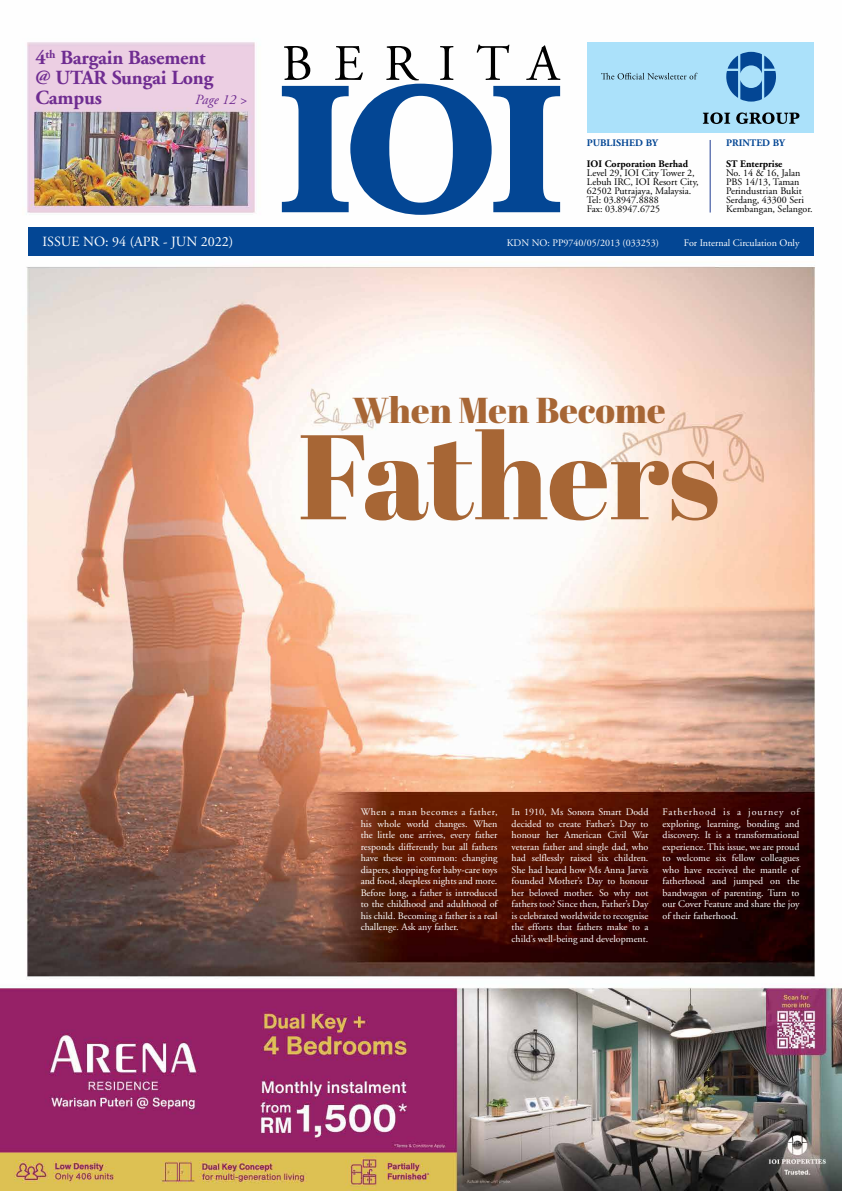
<style>
.page{position:relative;width:842px;height:1191px;background:#fff}
.page>*{position:absolute;margin:0;border:0;box-sizing:border-box;transform-origin:0 0}
.t1{font:120px "Abril Fatface";letter-spacing:-.005em;color:#a76635}
.t2{font:51px "Adobe Garamond";letter-spacing:.41em;color:#000}
.t3{font:36px "Abril Fatface";color:#a76635}
.t4{font:700 20px/20px "Adobe Garamond";letter-spacing:-.01em;color:#6f2c91}
.t5{font:14px "Adobe Garamond";color:#fff}
.t6{font:italic 14px "Adobe Garamond";color:#6f2c91}
.t7{font:10px/11.5px "Adobe Garamond";color:#fff;text-align:justify}
.t8{font:10px/9px "Adobe Garamond";color:#000}
.t9{font:700 10px "Adobe Garamond";color:#000}
.t10{font:700 10px "Adobe Garamond";color:#034694}
</style>
<div class="page">
<img style="left:0;top:42px;width:842px;height:1148px">
<div style="left:28px;top:227px;width:786px;height:28px;background:#034694"></div>
<svg style="left:282px;top:84px;width:278px;height:131px"></svg>
<hr style="left:710px;top:140px;width:1px;height:72px;background:#1f3c92">
<div style="left:587px;top:43px;width:227px;height:90px;background:#abe1fa"></div>
<svg style="left:703px;top:112px;width:27px;height:12px"></svg>
<svg style="left:736px;top:112px;width:63px;height:12px"></svg>
<svg style="left:726px;top:52px;width:50px;height:50px"></svg>
<svg style="left:601px;top:73px;width:96px;height:6px"></svg>
<h3 class="t4" style="left:35px;top:48px;width:179px">4<sup>th</sup> Bargain Basement @ UTAR Sungai Long<br>Campus</h3>
<h3 class="t6" style="left:195px;top:92px;width:54px">Page 12 &gt;</h3>
<h2 class="t2" style="left:282px;top:36px;width:279px">BERITA</h2>
<p class="t10" style="left:587px;top:138px;width:72px">PUBLISHED BY</p>
<p class="t9" style="left:587px;top:158px;width:103px">IOI Corporation Berhad</p>
<p class="t8" style="left:587px;top:168px;width:113px">Level 29, IOI City Tower 2,<br>Lebuh IRC, IOI Resort City,<br>62502 Putrajaya, Malaysia.<br>Tel: 03.8947.8888<br>Fax: 03.8947.6725</p>
<p class="t10" style="left:726px;top:138px;width:60px">PRINTED BY</p>
<p class="t9" style="left:726px;top:158px;width:58px">ST Enterprise</p>
<p class="t8" style="left:726px;top:168px;width:88px">No. 14 &amp; 16, Jalan<br>PBS 14/13, Taman<br>Perindustrian Bukit<br>Serdang, 43300 Seri<br>Kembangan, Selangor.</p>
<h3 class="t5" style="left:43px;top:234px;width:192px">ISSUE NO: 94 (APR - JUN 2022)</h3>
<p class="t7" style="left:507px;top:237px;width:154px">KDN NO: PP9740/05/2013 (033253)</p>
<p class="t7" style="left:684px;top:237px;width:117px">For Internal Circulation Only</p>
<h3 class="t3" style="left:352px;top:385px;width:315px">When Men Become</h3>
<h1 class="t1" style="left:298px;top:392px;width:423px">Fathers</h1>
<p class="t7" style="left:361px;top:806px;width:138px">When a man becomes a father, his whole world changes. When the little one arrives, every father responds differently but all fathers have these in common: changing diapers, shopping for baby-care toys and food, sleepless nights and more.<br>Before long, a father is introduced to the childhood and adulthood of his child. Becoming a father is a real challenge. Ask any father.</p>
<p class="t7" style="left:512px;top:806px;width:138px">In 1910, Ms Sonora Smart Dodd decided to create Father’s Day to honour her American Civil War veteran father and single dad, who had selflessly raised six children.<br>She had heard how Ms Anna Jarvis founded Mother’s Day to honour her beloved mother. So why not fathers too? Since then, Father’s Day is celebrated worldwide to recognise the efforts that fathers make to a child’s well-being and development.</p>
<p class="t7" style="left:663px;top:806px;width:138px">Fatherhood is a journey of exploring, learning, bonding and discovery. It is a transformational experience. This issue, we are proud to welcome six fellow colleagues who have received the mantle of fatherhood and jumped on the bandwagon of parenting. Turn to our Cover Feature and share the joy of their fatherhood.</p>
</div>
